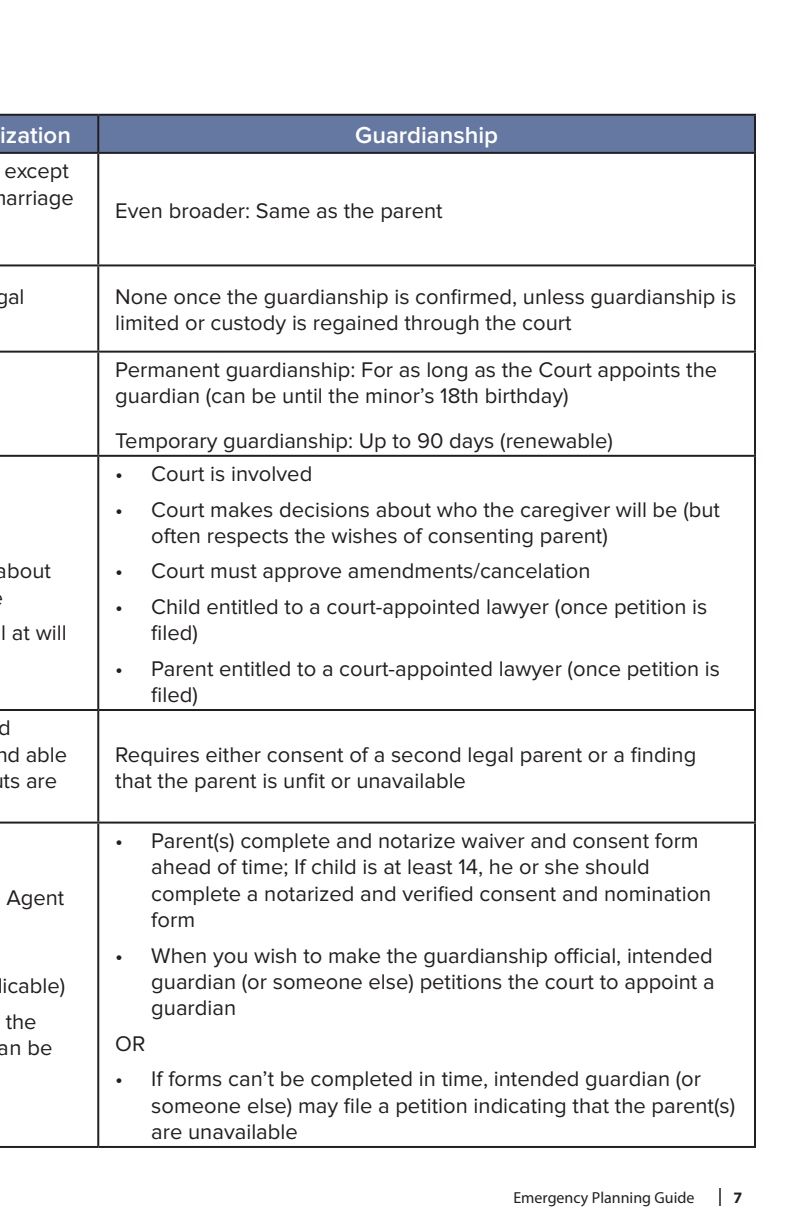
<style>
.page{position:relative;width:792px;height:1224px;background:#fff}
.page>*{position:absolute;margin:0;border:0;box-sizing:border-box;transform-origin:0 0}
.t1{font:600 24px "Proxima Nova";color:#fff}
.t2{font:22px/26.4px "Proxima Nova";color:#231f20}
.t3{font:16px "Myriad Pro";color:#231f20}
.t4{font:700 16px "Myriad Pro";color:#231f20}
</style>
<div class="page">
<svg style="left:719px;top:1188px;width:2px;height:18px"></svg>
<div style="left:0;top:116px;width:754px;height:36px;background:#6578a2"></div>
<hr style="left:0;top:114px;width:98px;height:2px;background:#231f20">
<hr style="left:98px;top:114px;width:658px;height:2px;background:#231f20">
<hr style="left:97px;top:116px;width:2px;height:36px;background:#231f20">
<hr style="left:754px;top:116px;width:2px;height:36px;background:#231f20">
<hr style="left:0;top:152px;width:98px;height:2px;background:#231f20">
<hr style="left:98px;top:152px;width:658px;height:2px;background:#231f20">
<hr style="left:97px;top:154px;width:2px;height:110px;background:#231f20">
<hr style="left:754px;top:154px;width:2px;height:110px;background:#231f20">
<hr style="left:0;top:264px;width:98px;height:2px;background:#231f20">
<hr style="left:98px;top:264px;width:658px;height:2px;background:#231f20">
<hr style="left:97px;top:266px;width:2px;height:85px;background:#231f20">
<hr style="left:754px;top:266px;width:2px;height:85px;background:#231f20">
<hr style="left:0;top:351px;width:98px;height:2px;background:#231f20">
<hr style="left:98px;top:351px;width:658px;height:2px;background:#231f20">
<hr style="left:97px;top:353px;width:2px;height:102px;background:#231f20">
<hr style="left:754px;top:353px;width:2px;height:102px;background:#231f20">
<hr style="left:0;top:455px;width:98px;height:2px;background:#231f20">
<hr style="left:98px;top:455px;width:658px;height:2px;background:#231f20">
<hr style="left:97px;top:457px;width:2px;height:252px;background:#231f20">
<hr style="left:754px;top:457px;width:2px;height:252px;background:#231f20">
<hr style="left:0;top:709px;width:98px;height:2px;background:#231f20">
<hr style="left:98px;top:709px;width:658px;height:2px;background:#231f20">
<hr style="left:97px;top:711px;width:2px;height:111px;background:#231f20">
<hr style="left:754px;top:711px;width:2px;height:111px;background:#231f20">
<hr style="left:0;top:822px;width:98px;height:2px;background:#231f20">
<hr style="left:98px;top:822px;width:658px;height:2px;background:#231f20">
<hr style="left:97px;top:824px;width:2px;height:322px;background:#231f20">
<hr style="left:754px;top:824px;width:2px;height:322px;background:#231f20">
<hr style="left:0;top:1146px;width:98px;height:2px;background:#231f20">
<hr style="left:98px;top:1146px;width:658px;height:2px;background:#231f20">
<p class="t1" style="left:0;top:122px;width:72px">ization</p>
<p class="t1" style="left:355px;top:122px;width:144px">Guardianship</p>
<p class="t2" style="left:4px;top:158px;width:71px">except arriage</p>
<p class="t2" style="left:115px;top:198px;width:329px">Even broader: Same as the parent</p>
<p class="t2" style="left:-5px;top:284px;width:31px">gal</p>
<p class="t2" style="left:115px;top:284px;width:623px">None once the guardianship is confirmed, unless guardianship is limited or custody is regained through the court</p>
<p class="t2" style="left:115px;top:357px;width:604px">Permanent guardianship: For as long as the Court appoints the guardian (can be until the minor’s 18th birthday)</p>
<p class="t2" style="left:115px;top:428px;width:499px">Temporary guardianship: Up to 90 days (renewable)</p>
<p class="t2" style="left:-4px;top:558px;width:57px">about</p>
<p class="t2" style="left:1px;top:620px;width:67px">l at will</p>
<p class="t2" style="left:-1px;top:715px;width:14px">d</p>
<p class="t2" style="left:-5px;top:742px;width:74px">nd able</p>
<p class="t2" style="left:4px;top:768px;width:55px">ts are</p>
<p class="t2" style="left:6px;top:885px;width:60px">Agent</p>
<p class="t2" style="left:6px;top:969px;width:61px;line-height:35.4px;text-indent:-8px">licable) the</p>
<p class="t2" style="left:-2px;top:1035px;width:56px">an be</p>
<p class="t2" style="left:115px;top:461px;width:199px">• Court is involved</p>
<p class="t2" style="left:151px;top:496px;width:570px;text-indent:-36px">• Court makes decisions about who the caregiver will be (but often respects the wishes of consenting parent)</p>
<p class="t2" style="left:115px;top:558px;width:477px">• Court must approve amendments/cancelation</p>
<p class="t2" style="left:151px;top:594px;width:558px;text-indent:-36px">• Child entitled to a court-appointed lawyer (once petition is filed)</p>
<p class="t2" style="left:151px;top:655px;width:570px;text-indent:-36px">• Parent entitled to a court-appointed lawyer (once petition is filed)</p>
<p class="t2" style="left:115px;top:742px;width:583px">Requires either consent of a second legal parent or a finding that the parent is unfit or unavailable</p>
<p class="t2" style="left:151px;top:828px;width:562px;text-indent:-36px">• Parent(s) complete and notarize waiver and consent form ahead of time; If child is at least 14, he or she should complete a notarized and verified consent and nomination form</p>
<p class="t2" style="left:151px;top:942px;width:565px;text-align:justify;text-indent:-36px">• When you wish to make the guardianship official, intended guardian (or someone else) petitions the court to appoint a guardian</p>
<p class="t2" style="left:115px;top:1031px;width:32px">OR</p>
<p class="t2" style="left:151px;top:1066px;width:585px;text-indent:-36px">• If forms can’t be completed in time, intended guardian (or someone else) may file a petition indicating that the parent(s) are unavailable</p>
<p class="t3" style="left:513px;top:1188px;width:183px">Emergency Planning Guide</p>
<p class="t4" style="left:734px;top:1187px;width:10px">7</p>
</div>
